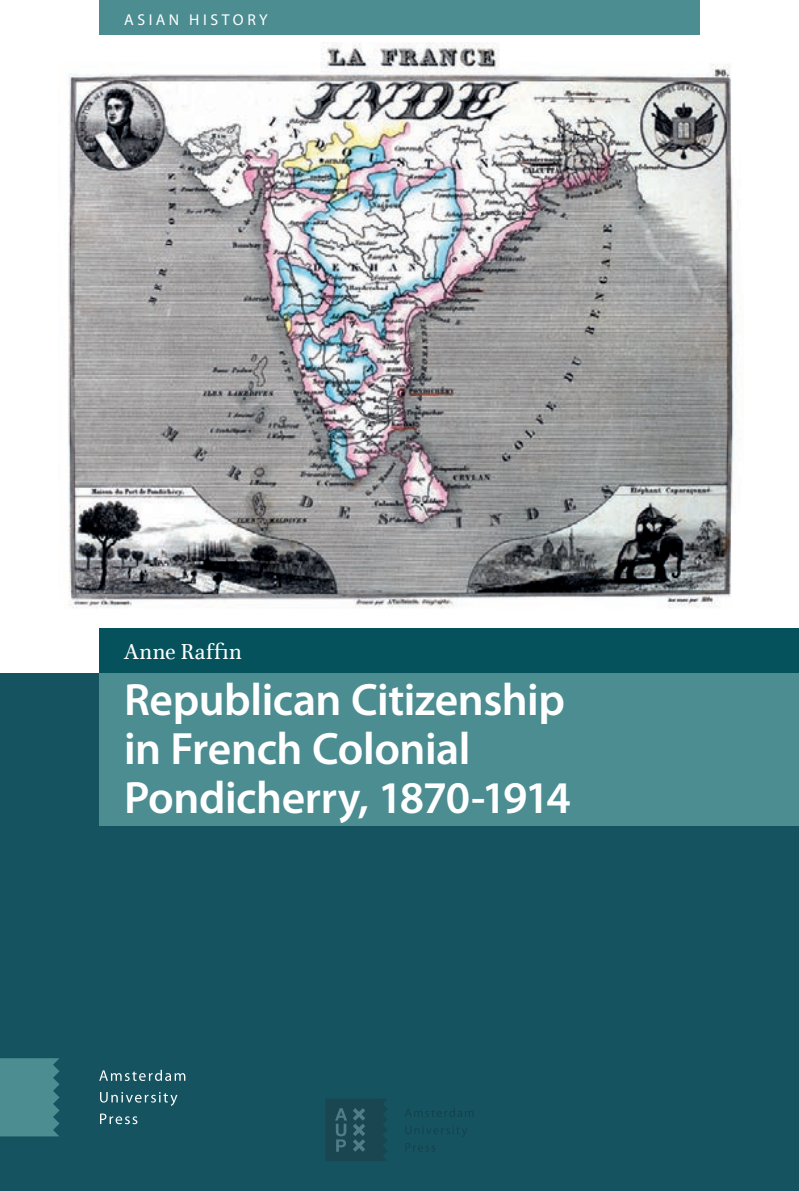
<style>
.page{position:relative;width:799px;height:1191px;background:#165360}
.page>*{position:absolute;margin:0;border:0;box-sizing:border-box;transform-origin:0 0}
.t1{font:600 45.5px/49px "Myriad Pro";letter-spacing:-.01em;color:#fff}
.t2{font:24.5px "Brill";letter-spacing:.02em;color:#fff}
.t3{font:15.75px "Myriad Pro";letter-spacing:.22em;color:#fff}
</style>
<div class="page">
<div style="left:0;top:0;width:799px;height:672px;background:#fff"></div>
<img style="left:68px;top:42px;width:668px;height:567px">
<div style="left:99px;top:672px;width:700px;height:154px;background:#4c8d92"></div>
<div style="left:99px;top:0;width:600px;height:35px;background:#4c8d92"></div>
<div style="left:99px;top:628px;width:700px;height:44px;background:#06525c"></div>
<svg style="left:100px;top:1113px;width:37px;height:11px"></svg>
<svg style="left:100px;top:1092px;width:77px;height:13px"></svg>
<svg style="left:99px;top:1069px;width:86px;height:12px"></svg>
<svg style="left:0;top:672px;width:60px;height:465px"></svg>
<svg style="left:405px;top:1143px;width:30px;height:8px"></svg>
<svg style="left:405px;top:1126px;width:62px;height:11px"></svg>
<svg style="left:405px;top:1108px;width:68px;height:9px"></svg>
<svg style="left:325px;top:1099px;width:63px;height:62px"></svg>
<p class="t3" style="left:124px;top:10px;width:145px">ASIAN HISTORY</p>
<p class="t2" style="left:124px;top:635px;width:119px">Anne Raffin</p>
<p class="t1" style="left:124px;top:674px;width:448px">Republican Citizenship in French Colonial<br>Pondicherry, 1870-1914</p>
</div>
